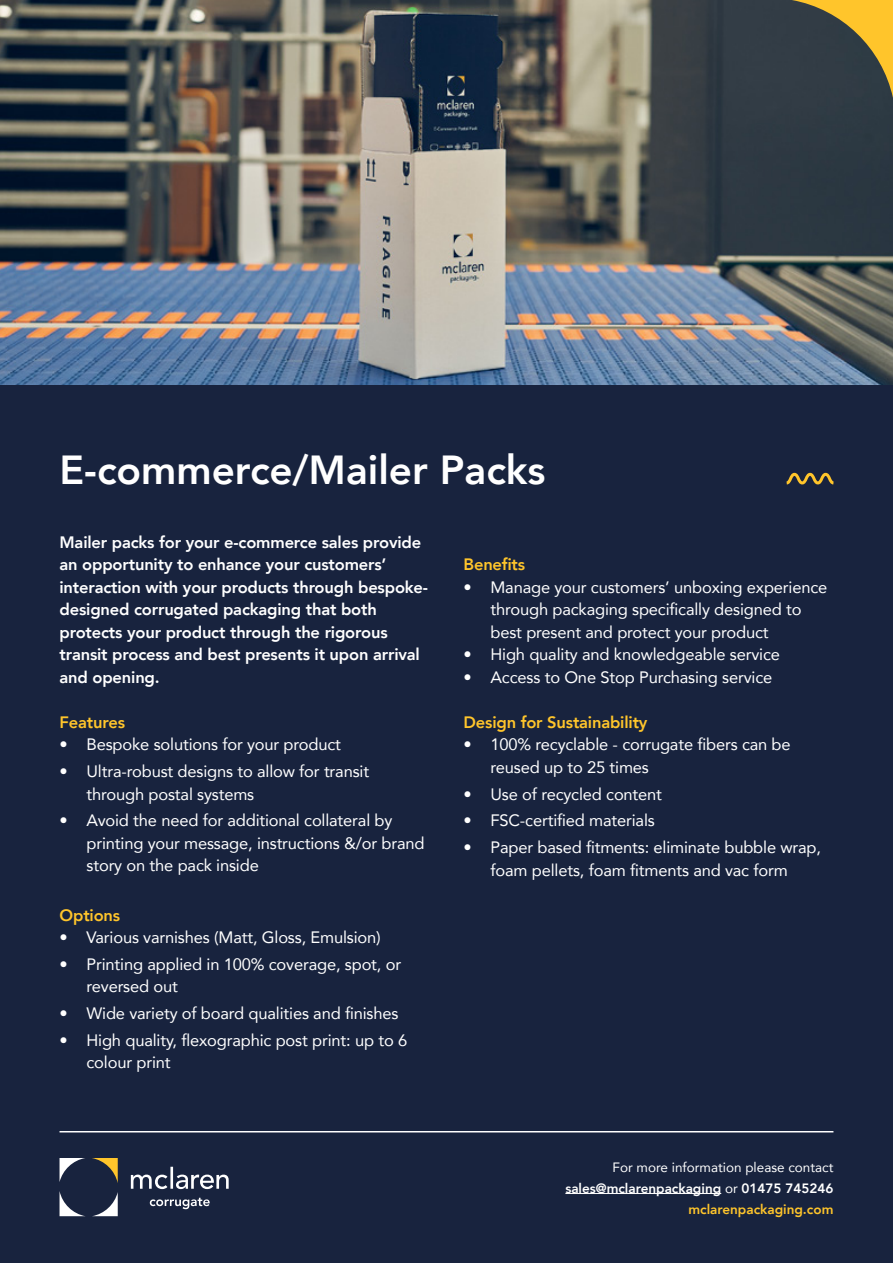
<style>
.page{position:relative;width:893px;height:1263px;background:#fff}
.page>*{position:absolute;margin:0;border:0;box-sizing:border-box;transform-origin:0 0}
.t1{font:800 40.5px "Avenir";color:#fff}
.t2{font:16.5px/22.5px "Avenir";letter-spacing:-.01em;color:#fff}
.t3{font:800 16.5px/22.5px "Avenir";letter-spacing:-.01em;color:#fff}
.t4{font:800 16.5px "Avenir";letter-spacing:-.01em;color:#ffc52b}
.t5{font:13.5px/21px "Avenir";color:#fff;text-align:right}
.s1{font-weight:800}
.s2{font-weight:800;color:#ffc52b}
</style>
<div class="page">
<img style="left:0;top:0;width:893px;height:386px">
<svg style="left:792px;top:0;width:101px;height:98px;background:#6d643d"></svg>
<div style="left:0;top:386px;width:893px;height:877px;background:#18233e"></div>
<hr style="left:60px;top:1131px;width:773px;height:1px;background:#fff">
<svg style="left:786px;top:472px;width:48px;height:13px"></svg>
<svg style="left:60px;top:1193px;width:24px;height:23px"></svg>
<svg style="left:93px;top:1192px;width:25px;height:24px"></svg>
<svg style="left:92px;top:1158px;width:26px;height:25px"></svg>
<svg style="left:60px;top:1158px;width:25px;height:22px"></svg>
<svg style="left:131px;top:1167px;width:98px;height:22px"></svg>
<svg style="left:150px;top:1198px;width:60px;height:11px"></svg>
<hr style="left:565px;top:1193px;width:156px;height:1px;background:#fff">
<h1 class="t1" style="left:60px;top:439px;width:488px">E-commerce/Mailer Packs</h1>
<p class="t3" style="left:60px;top:531px;width:370px">Mailer packs for your e-commerce sales provide an opportunity to enhance your customers’ interaction with your products through bespoke&shy;designed corrugated packaging that both protects your product through the rigorous transit process and best presents it upon arrival and opening.</p>
<p class="t4" style="left:60px;top:709px;width:67px">Features</p>
<p class="t2" style="left:60px;top:733px;width:283px">• Bespoke solutions for your product</p>
<p class="t2" style="left:87px;top:760px;width:284px;text-indent:-27px">• Ultra-robust designs to allow for transit through postal systems</p>
<p class="t2" style="left:87px;top:809px;width:340px;text-indent:-27px">• Avoid the need for additional collateral by printing your message, instructions &amp;/or brand story on the pack inside</p>
<p class="t4" style="left:60px;top:902px;width:62px">Options</p>
<p class="t2" style="left:60px;top:926px;width:323px">• Various varnishes (Matt, Gloss, Emulsion)</p>
<p class="t2" style="left:87px;top:952px;width:316px;text-indent:-27px">• Printing applied in 100% coverage, spot, or reversed out</p>
<p class="t2" style="left:60px;top:1002px;width:340px">• Wide variety of board qualities and finishes</p>
<p class="t2" style="left:87px;top:1028px;width:322px;text-indent:-27px">• High quality, flexographic post print: up to 6 colour print</p>
<p class="t4" style="left:463px;top:552px;width:63px">Benefits</p>
<p class="t2" style="left:490px;top:575px;width:338px;text-indent:-27px">• Manage your customers’ unboxing experience through packaging specifically designed to best present and protect your product</p>
<p class="t2" style="left:463px;top:643px;width:318px">• High quality and knowledgeable service</p>
<p class="t2" style="left:463px;top:665px;width:310px">• Access to One Stop Purchasing service</p>
<p class="t4" style="left:463px;top:709px;width:186px">Design for Sustainability</p>
<p class="t2" style="left:490px;top:733px;width:302px;text-indent:-27px">• 100% recyclable - corrugate fibers can be reused up to 25 times</p>
<p class="t2" style="left:463px;top:782px;width:200px">• Use of recycled content</p>
<p class="t2" style="left:463px;top:809px;width:193px">• FSC-certified materials</p>
<p class="t2" style="left:463px;top:836px;width:359px;text-align:center">• Paper based fitments: eliminate bubble wrap, foam pellets, foam fitments and vac form</p>
<p class="t5" style="left:565px;top:1156px;width:270px">For more information please contact <span class="s1">sales@mclarenpackaging</span> or <span class="s1">01475 745246 </span><span class="s2">mclarenpackaging.com</span></p>
</div>
